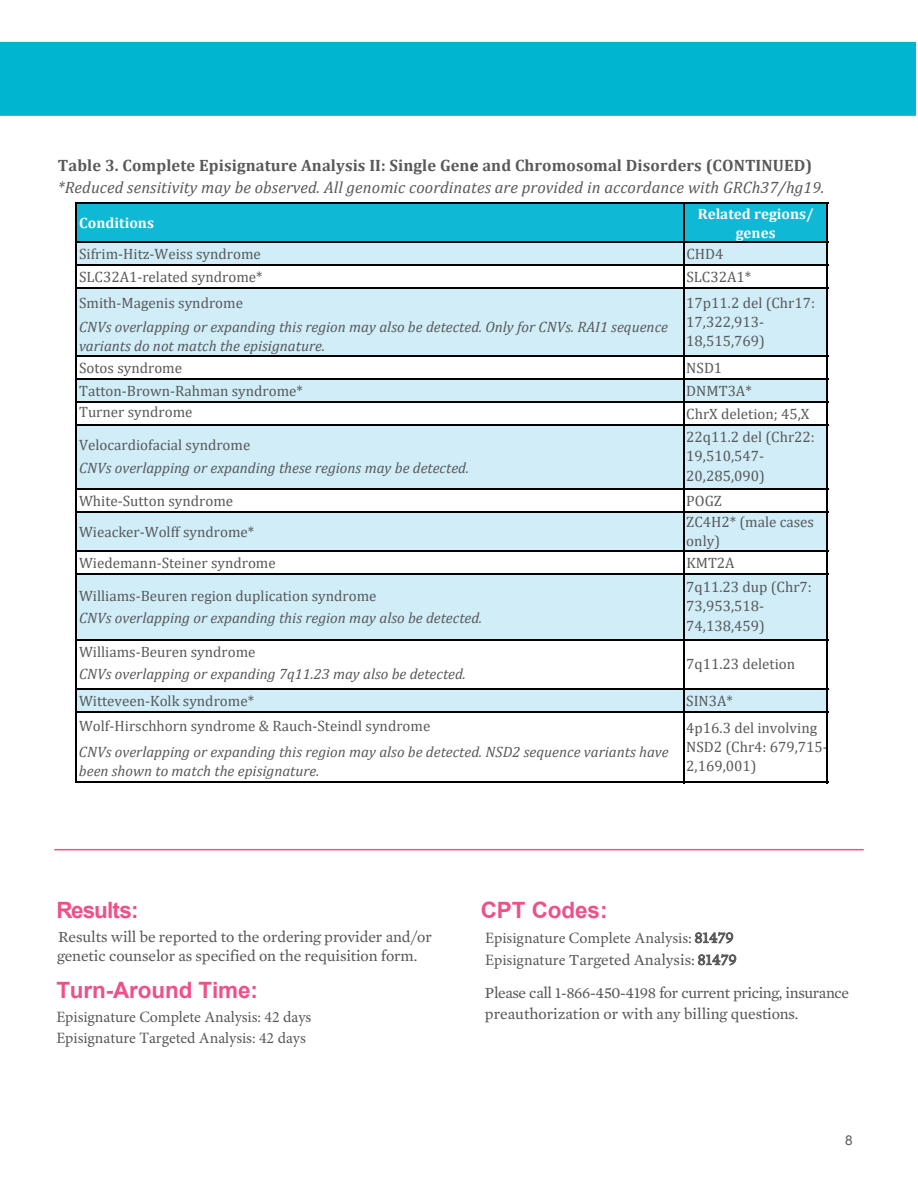
<style>
.page{position:relative;width:918px;height:1188px;background:#fff}
.page>*{position:absolute;margin:0;border:0;box-sizing:border-box;transform-origin:0 0}
.t1{font:700 22.5px "Arial";letter-spacing:-.005em;color:#f05089}
.t2{font:700 22.5px "Arial";letter-spacing:-.035em;color:#f05089}
.t3{font:italic 16.5px "Cambria";letter-spacing:.005em;color:#58595b}
.t4{font:700 16.5px "Cambria";letter-spacing:.005em;color:#58595b}
.t5{font:15.75px/18.9px "Mercury Text G2";letter-spacing:-.005em;color:#58595b}
.t6{font:15.75px/33px "Mercury Text G2";letter-spacing:-.025em;color:#57585a}
.t7{font:15.75px/21px "Minion Pro";letter-spacing:-.005em;color:#57585a}
.t8{font:15.75px "Mercury Text G2";color:#57585a}
.t9{font:15.75px "Minion Pro";color:#58595b}
.t10{font:15px/19px "Cambria";color:#58595b}
.t11{font:italic 15px/19px "Cambria";color:#58595b}
.t12{font:700 15px/19px "Cambria";color:#fff;text-align:center}
.t13{font:13.5px "Arial";color:#58595b}
.s1{font-family:"Mercury Text G2"}
.s2{font-family:"Minion Pro";color:#58595b}
.s3{color:#58595b}
</style>
<div class="page">
<div style="left:0;top:42px;width:916px;height:73px;background:#00b5d0"></div>
<div style="left:77px;top:204px;width:750px;height:39px;background:#0fb8d5"></div>
<div style="left:77px;top:242px;width:750px;height:23px;background:#d0edf8"></div>
<div style="left:77px;top:288px;width:750px;height:68px;background:#d0edf8"></div>
<div style="left:77px;top:379px;width:750px;height:23px;background:#d0edf8"></div>
<div style="left:77px;top:425px;width:750px;height:64px;background:#d0edf8"></div>
<div style="left:77px;top:512px;width:750px;height:39px;background:#d0edf8"></div>
<div style="left:77px;top:574px;width:750px;height:66px;background:#d0edf8"></div>
<div style="left:77px;top:689px;width:750px;height:23px;background:#d0edf8"></div>
<hr style="left:76px;top:202px;width:1px;height:581px;background:#000">
<hr style="left:683px;top:204px;width:1px;height:579px;background:#000">
<hr style="left:827px;top:204px;width:1px;height:579px;background:#000">
<hr style="left:77px;top:202px;width:751px;height:2px;background:#000">
<hr style="left:77px;top:242px;width:751px;height:1px;background:#000">
<hr style="left:77px;top:265px;width:751px;height:1px;background:#000">
<hr style="left:77px;top:287px;width:751px;height:2px;background:#000">
<hr style="left:77px;top:356px;width:751px;height:1px;background:#000">
<hr style="left:77px;top:378px;width:751px;height:2px;background:#000">
<hr style="left:77px;top:401px;width:751px;height:1px;background:#000">
<hr style="left:77px;top:424px;width:751px;height:1px;background:#000">
<hr style="left:77px;top:488px;width:751px;height:2px;background:#000">
<hr style="left:77px;top:511px;width:751px;height:1px;background:#000">
<hr style="left:77px;top:550px;width:751px;height:2px;background:#000">
<hr style="left:77px;top:573px;width:751px;height:1px;background:#000">
<hr style="left:77px;top:639px;width:751px;height:1px;background:#000">
<hr style="left:77px;top:688px;width:751px;height:2px;background:#000">
<hr style="left:77px;top:711px;width:751px;height:1px;background:#000">
<hr style="left:77px;top:782px;width:751px;height:1px;background:#000">
<hr style="left:54px;top:849px;width:810px;height:1px;background:#f05089">
<p class="t4" style="left:58px;top:154px;width:756px">Table 3. Complete Episignature Analysis II: Single Gene and Chromosomal Disorders (CONTINUED)</p>
<p class="t3" style="left:58px;top:175px;width:768px">*Reduced sensitivity may be observed. All genomic coordinates are provided in accordance with GRCh37/hg19.</p>
<p class="t12" style="left:79px;top:213px;width:76px">Conditions</p>
<p class="t12" style="left:698px;top:204px;width:117px">Related regions/ genes</p>
<p class="t10" style="left:79px;top:245px;width:183px">Sifrim-Hitz-Weiss syndrome</p>
<p class="t10" style="left:686px;top:245px;width:39px">CHD4</p>
<p class="t10" style="left:79px;top:267px;width:185px">SLC32A1-related syndrome*</p>
<p class="t10" style="left:686px;top:267px;width:66px">SLC32A1*</p>
<p class="t10" style="left:79px;top:293px;width:165px">Smith-Magenis syndrome</p>
<p class="t11" style="left:79px;top:317px;width:591px">CNVs overlapping or expanding this region may also be detected. Only for CNVs. RAI1 sequence variants do not match the episignature.</p>
<p class="t10" style="left:79px;top:358px;width:105px">Sotos syndrome</p>
<p class="t10" style="left:686px;top:358px;width:37px">NSD1</p>
<p class="t10" style="left:79px;top:381px;width:225px">Tatton-Brown-Rahman syndrome*</p>
<p class="t10" style="left:686px;top:381px;width:67px">DNMT3A*</p>
<p class="t10" style="left:79px;top:402px;width:115px">Turner syndrome</p>
<p class="t10" style="left:686px;top:404px;width:125px">ChrX deletion; 45,X</p>
<p class="t10" style="left:79px;top:436px;width:173px">Velocardiofacial syndrome</p>
<p class="t11" style="left:79px;top:457px;width:392px">CNVs overlapping or expanding these regions may be detected.</p>
<p class="t10" style="left:79px;top:491px;width:156px">White-Sutton syndrome</p>
<p class="t10" style="left:686px;top:491px;width:37px">POGZ</p>
<p class="t10" style="left:79px;top:522px;width:177px">Wieacker-Wolff syndrome*</p>
<p class="t10" style="left:686px;top:513px;width:129px">ZC4H2* (male cases only)</p>
<p class="t10" style="left:79px;top:553px;width:198px">Wiedemann-Steiner syndrome</p>
<p class="t10" style="left:686px;top:553px;width:50px">KMT2A</p>
<p class="t10" style="left:79px;top:586px;width:299px">Williams-Beuren region duplication syndrome</p>
<p class="t11" style="left:79px;top:608px;width:405px">CNVs overlapping or expanding this region may also be detected.</p>
<p class="t10" style="left:79px;top:642px;width:178px">Williams-Beuren syndrome</p>
<p class="t11" style="left:79px;top:664px;width:388px">CNVs overlapping or expanding 7q11.23 may also be detected.</p>
<p class="t10" style="left:79px;top:691px;width:177px">Witteveen-Kolk syndrome*</p>
<p class="t10" style="left:686px;top:691px;width:48px">SIN3A*</p>
<p class="t10" style="left:79px;top:717px;width:353px">Wolf-Hirschhorn syndrome &amp; Rauch-Steindl syndrome</p>
<p class="t11" style="left:79px;top:742px;width:591px">CNVs overlapping or expanding this region may also be detected. NSD2 sequence variants have been shown to match the episignature.</p>
<p class="t10" style="left:686px;top:293px;width:130px">17p11.2 del (Chr17:<br>17,322,913-<br>18,515,769)</p>
<p class="t10" style="left:686px;top:428px;width:130px">22q11.2 del (Chr22:<br>19,510,547-<br>20,285,090)</p>
<p class="t10" style="left:686px;top:578px;width:127px">7q11.23 dup (Chr7:<br>73,953,518-<br>74,138,459)</p>
<p class="t10" style="left:686px;top:654px;width:110px">7q11.23 deletion</p>
<p class="t10" style="left:686px;top:718px;width:143px">4p16.3 del involving<br>NSD2 (Chr4: 679,715-<br>2,169,001)</p>
<h1 class="t2" style="left:56px;top:895px;width:84px">Results:</h1>
<p class="t5" style="left:57px;top:926px;width:376px">Results will be reported to the ordering provider and/or genetic counselor as specified on the requisition form.</p>
<h1 class="t1" style="left:56px;top:975px;width:203px">Turn-Around Time:</h1>
<p class="t7" style="left:56px;top:1006px;width:256px">Episignature Complete Analysis: 42 days<br>Episignature Targeted Analysis: 42 days</p>
<h1 class="t1" style="left:481px;top:895px;width:128px">CPT Codes:</h1>
<p class="t9" style="left:485px;top:927px;width:250px">Episignature Complete Analysis<span class="s1">: 81479</span></p>
<p class="t6" style="left:485px;top:942px;width:366px"><span class="s2">Episignature</span> <span class="s3">Targeted Analysis: 81479<br></span>Please call 1-866-450-4198 for current pricing, insurance</p>
<p class="t8" style="left:485px;top:1002px;width:315px">preauthorization or with any billing questions.</p>
<p class="t13" style="left:845px;top:1131px;width:9px">8</p>
</div>
